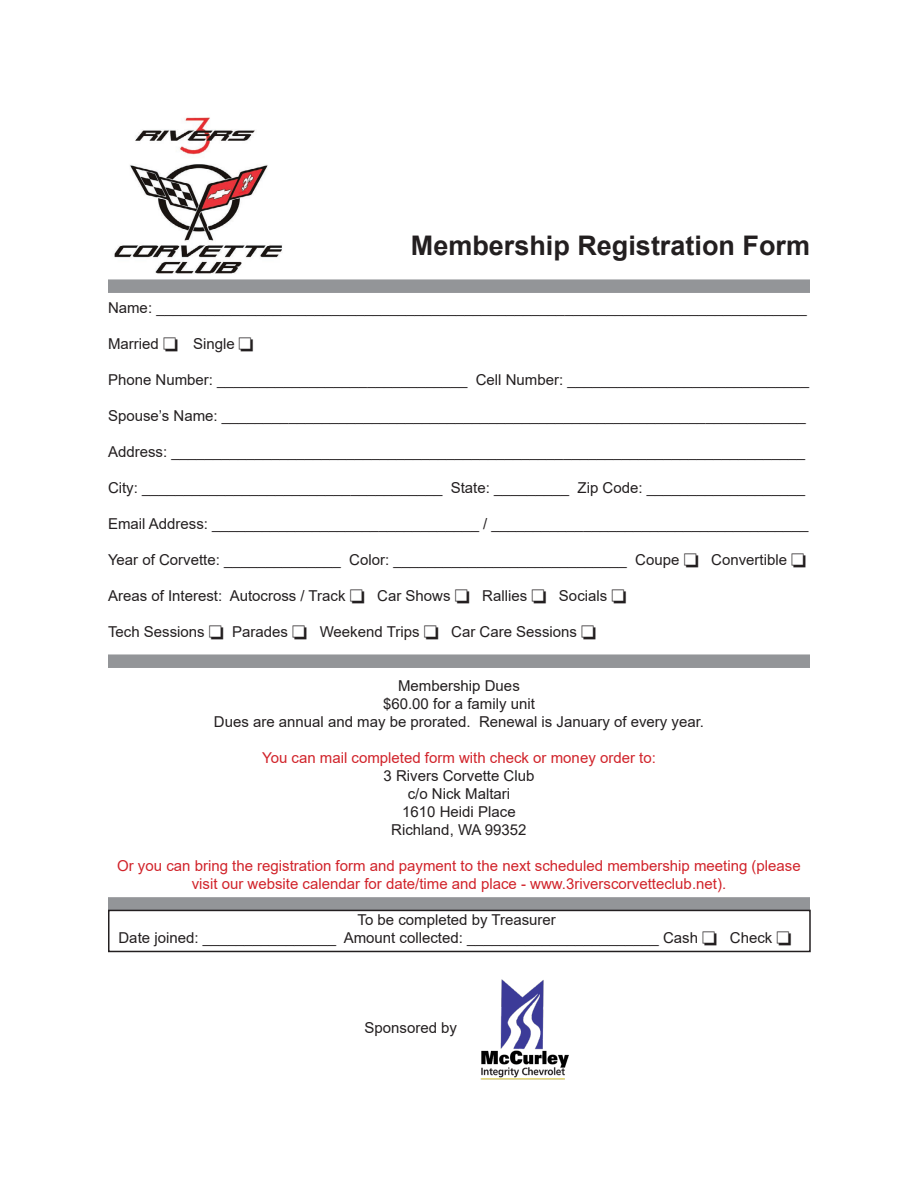
<style>
.page{position:relative;width:918px;height:1188px;background:#fff}
.page>*{position:absolute;margin:0;border:0;box-sizing:border-box;transform-origin:0 0}
.t1{font:700 27px "Arial";color:#231f20}
.t2{font:15px "Arial";color:#231f20}
.t3{font:15px/18px "Arial";color:#d1232a;text-align:center}
</style>
<div class="page">
<img style="left:114px;top:117px;width:168px;height:157px">
<div style="left:108px;top:279px;width:702px;height:14px;background:#939598"></div>
<div style="left:108px;top:654px;width:702px;height:14px;background:#939598"></div>
<div style="left:108px;top:897px;width:702px;height:14px;background:#939598"></div>
<div style="left:108px;top:910px;width:703px;height:42px;border:2px solid #231f20"></div>
<img style="left:481px;top:979px;width:88px;height:101px">
<p class="t1" style="left:411px;top:226px;width:401px">Membership Registration Form</p>
<p class="t2" style="left:108px;top:298px;width:700px">Name: ______________________________________________________________________________</p>
<p class="t2" style="left:108px;top:334px;width:147px">Married □ Single □</p>
<p class="t2" style="left:108px;top:370px;width:703px">Phone Number: ______________________________ Cell Number: _____________________________</p>
<p class="t2" style="left:108px;top:406px;width:699px">Spouse’s Name: ______________________________________________________________________</p>
<p class="t2" style="left:108px;top:442px;width:699px">Address: ____________________________________________________________________________</p>
<p class="t2" style="left:108px;top:478px;width:699px">City: ____________________________________ State: _________ Zip Code: ___________________</p>
<p class="t2" style="left:108px;top:514px;width:702px">Email Address: ________________________________ / ______________________________________</p>
<p class="t2" style="left:108px;top:550px;width:700px">Year of Corvette: ______________ Color: ____________________________ Coupe □ Convertible □</p>
<p class="t2" style="left:108px;top:586px;width:520px">Areas of Interest: Autocross / Track □ Car Shows □ Rallies □ Socials □</p>
<p class="t2" style="left:108px;top:622px;width:490px">Tech Sessions □ Parades □ Weekend Trips □ Car Care Sessions □</p>
<p class="t2" style="left:398px;top:676px;width:123px">Membership Dues</p>
<p class="t2" style="left:383px;top:694px;width:153px">$60.00 for a family unit</p>
<p class="t2" style="left:214px;top:712px;width:492px">Dues are annual and may be prorated. Renewal is January of every year.</p>
<p class="t3" style="left:262px;top:749px;width:395px">You can mail completed form with check or money order to:</p>
<p class="t2" style="left:384px;top:766px;width:152px">3 Rivers Corvette Club</p>
<p class="t2" style="left:408px;top:784px;width:104px">c/o Nick Maltari</p>
<p class="t2" style="left:402px;top:802px;width:115px">1610 Heidi Place</p>
<p class="t2" style="left:391px;top:820px;width:137px">Richland, WA 99352</p>
<p class="t3" style="left:117px;top:857px;width:685px">Or you can bring the registration form and payment to the next scheduled membership meeting (please visit our website calendar for date/time and place - www.3riverscorvetteclub.net).</p>
<p class="t2" style="left:358px;top:910px;width:200px">To be completed by Treasurer</p>
<p class="t2" style="left:118px;top:928px;width:675px">Date joined: ________________ Amount collected: _______________________ Cash □ Check □</p>
<p class="t2" style="left:364px;top:1018px;width:94px">Sponsored by</p>
</div>
